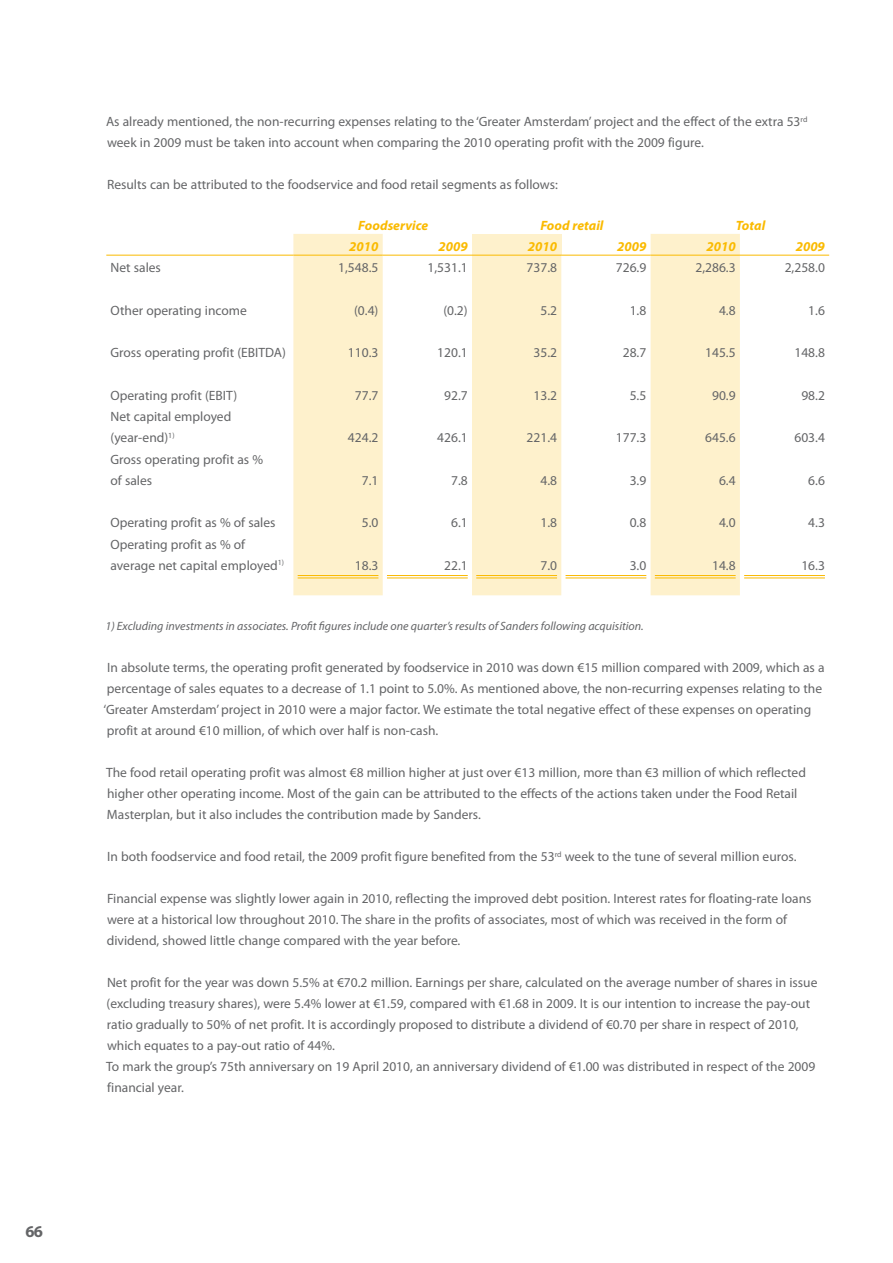
<style>
.page{position:relative;width:893px;height:1263px;background:#fff}
.page>*{position:absolute;margin:0;border:0;box-sizing:border-box;transform-origin:0 0}
.t1{font:700 16.5px "Myriad Pro";color:#646567}
.t2{font:13.5px/21px "Myriad Pro";color:#646567}
.t3{font:italic 700 13.5px "Myriad Pro";color:#faba00}
.t4{font:italic 12px "Myriad Pro";color:#646567}
</style>
<div class="page">
<svg style="left:293px;top:234px;width:447px;height:361px;fill:#fef1cc"></svg>
<div style="left:472px;top:234px;width:89px;height:21px;background:#fef1cc"></div>
<hr style="left:106px;top:255px;width:187px;height:1px;background:#faba00">
<hr style="left:561px;top:255px;width:90px;height:1px;background:#faba00">
<hr style="left:651px;top:255px;width:89px;height:1px;background:#faba00">
<hr style="left:740px;top:255px;width:89px;height:1px;background:#faba00">
<hr style="left:293px;top:255px;width:90px;height:1px;background:#faba00">
<hr style="left:383px;top:255px;width:89px;height:1px;background:#faba00">
<hr style="left:472px;top:255px;width:89px;height:1px;background:#faba00">
<hr style="left:298px;top:578px;width:80px;height:1px;background:#faba00">
<hr style="left:298px;top:575px;width:80px;height:1px;background:#faba00">
<hr style="left:387px;top:578px;width:81px;height:1px;background:#faba00">
<hr style="left:387px;top:575px;width:81px;height:1px;background:#faba00">
<hr style="left:476px;top:578px;width:81px;height:1px;background:#faba00">
<hr style="left:476px;top:575px;width:81px;height:1px;background:#faba00">
<hr style="left:566px;top:578px;width:80px;height:1px;background:#faba00">
<hr style="left:566px;top:575px;width:80px;height:1px;background:#faba00">
<hr style="left:655px;top:578px;width:81px;height:1px;background:#faba00">
<hr style="left:655px;top:575px;width:81px;height:1px;background:#faba00">
<hr style="left:744px;top:578px;width:81px;height:1px;background:#faba00">
<hr style="left:744px;top:575px;width:81px;height:1px;background:#faba00">
<p class="t1" style="left:26px;top:1221px;width:19px">66</p>
<p class="t2" style="left:106px;top:111px;width:703px">As already mentioned, the non-recurring expenses relating to the ‘Greater Amsterdam’ project and the effect of the extra 53<sup>rd </sup>week in 2009 must be taken into account when comparing the 2010 operating profit with the 2009 figure.</p>
<p class="t2" style="left:107px;top:174px;width:452px">Results can be attributed to the foodservice and food retail segments as follows:</p>
<p class="t3" style="left:358px;top:216px;width:72px">Foodservice</p>
<p class="t3" style="left:540px;top:216px;width:65px">Food retail</p>
<p class="t3" style="left:736px;top:216px;width:31px">Total</p>
<p class="t3" style="left:349px;top:238px;width:31px">2010</p>
<p class="t3" style="left:438px;top:238px;width:31px">2009</p>
<p class="t3" style="left:528px;top:238px;width:31px">2010</p>
<p class="t3" style="left:617px;top:238px;width:31px">2009</p>
<p class="t3" style="left:706px;top:238px;width:31px">2010</p>
<p class="t3" style="left:796px;top:238px;width:31px">2009</p>
<p class="t2" style="left:111px;top:257px;width:52px">Net sales</p>
<p class="t2" style="left:338px;top:257px;width:42px">1,548.5</p>
<p class="t2" style="left:427px;top:257px;width:42px">1,531.1</p>
<p class="t2" style="left:527px;top:257px;width:32px">737.8</p>
<p class="t2" style="left:616px;top:257px;width:32px">726.9</p>
<p class="t2" style="left:695px;top:257px;width:42px">2,286.3</p>
<p class="t2" style="left:785px;top:257px;width:42px">2,258.0</p>
<p class="t2" style="left:111px;top:299px;width:138px">Other operating income</p>
<p class="t2" style="left:354px;top:299px;width:26px">(0.4)</p>
<p class="t2" style="left:443px;top:299px;width:26px">(0.2)</p>
<p class="t2" style="left:540px;top:299px;width:18px">5.2</p>
<p class="t2" style="left:630px;top:299px;width:18px">1.8</p>
<p class="t2" style="left:719px;top:299px;width:18px">4.8</p>
<p class="t2" style="left:808px;top:299px;width:18px">1.6</p>
<p class="t2" style="left:111px;top:342px;width:177px">Gross operating profit (EBITDA)</p>
<p class="t2" style="left:348px;top:342px;width:32px">110.3</p>
<p class="t2" style="left:437px;top:342px;width:32px">120.1</p>
<p class="t2" style="left:533px;top:342px;width:25px">35.2</p>
<p class="t2" style="left:623px;top:342px;width:25px">28.7</p>
<p class="t2" style="left:705px;top:342px;width:32px">145.5</p>
<p class="t2" style="left:794px;top:342px;width:32px">148.8</p>
<p class="t2" style="left:111px;top:384px;width:128px">Operating profit (EBIT)</p>
<p class="t2" style="left:355px;top:384px;width:25px">77.7</p>
<p class="t2" style="left:444px;top:384px;width:25px">92.7</p>
<p class="t2" style="left:533px;top:384px;width:25px">13.2</p>
<p class="t2" style="left:630px;top:384px;width:18px">5.5</p>
<p class="t2" style="left:712px;top:384px;width:25px">90.9</p>
<p class="t2" style="left:801px;top:384px;width:25px">98.2</p>
<p class="t2" style="left:111px;top:406px;width:122px">Net capital employed (year-end)<sup>1)</sup></p>
<p class="t2" style="left:348px;top:427px;width:32px">424.2</p>
<p class="t2" style="left:437px;top:427px;width:32px">426.1</p>
<p class="t2" style="left:527px;top:427px;width:32px">221.4</p>
<p class="t2" style="left:616px;top:427px;width:32px">177.3</p>
<p class="t2" style="left:705px;top:427px;width:32px">645.6</p>
<p class="t2" style="left:794px;top:427px;width:32px">603.4</p>
<p class="t2" style="left:111px;top:448px;width:154px">Gross operating profit as % of sales</p>
<p class="t2" style="left:362px;top:469px;width:18px">7.1</p>
<p class="t2" style="left:451px;top:469px;width:18px">7.8</p>
<p class="t2" style="left:540px;top:469px;width:18px">4.8</p>
<p class="t2" style="left:630px;top:469px;width:18px">3.9</p>
<p class="t2" style="left:719px;top:469px;width:18px">6.4</p>
<p class="t2" style="left:808px;top:469px;width:18px">6.6</p>
<p class="t2" style="left:111px;top:512px;width:166px">Operating profit as % of sales</p>
<p class="t2" style="left:362px;top:512px;width:18px">5.0</p>
<p class="t2" style="left:451px;top:512px;width:18px">6.1</p>
<p class="t2" style="left:540px;top:512px;width:18px">1.8</p>
<p class="t2" style="left:630px;top:512px;width:18px">0.8</p>
<p class="t2" style="left:719px;top:512px;width:18px">4.0</p>
<p class="t2" style="left:808px;top:512px;width:18px">4.3</p>
<p class="t2" style="left:111px;top:533px;width:175px">Operating profit as % of average net capital employed<sup>1)</sup></p>
<p class="t2" style="left:355px;top:555px;width:25px">18.3</p>
<p class="t2" style="left:444px;top:555px;width:25px">22.1</p>
<p class="t2" style="left:540px;top:555px;width:18px">7.0</p>
<p class="t2" style="left:630px;top:555px;width:18px">3.0</p>
<p class="t2" style="left:712px;top:555px;width:25px">14.8</p>
<p class="t2" style="left:801px;top:555px;width:25px">16.3</p>
<p class="t4" style="left:105px;top:619px;width:540px">1) Excluding investments in associates. Profit figures include one quarter’s results of Sanders following acquisition.</p>
<p class="t2" style="left:104px;top:657px;width:722px">In absolute terms, the operating profit generated by foodservice in 2010 was down €15 million compared with 2009, which as a percentage of sales equates to a decrease of 1.1 point to 5.0%. As mentioned above, the non-recurring expenses relating to the ‘Greater Amsterdam’ project in 2010 were a major factor. We estimate the total negative effect of these expenses on operating profit at around €10 million, of which over half is non-cash.</p>
<p class="t2" style="left:106px;top:762px;width:701px">The food retail operating profit was almost €8 million higher at just over €13 million, more than €3 million of which reflected higher other operating income. Most of the gain can be attributed to the effects of the actions taken under the Food Retail<br>Masterplan, but it also includes the contribution made by Sanders.</p>
<p class="t2" style="left:107px;top:846px;width:691px">In both foodservice and food retail, the 2009 profit figure benefited from the 53<sup>rd</sup> week to the tune of several million euros.</p>
<p class="t2" style="left:107px;top:888px;width:706px">Financial expense was slightly lower again in 2010, reflecting the improved debt position. Interest rates for floating-rate loans were at a historical low throughout 2010. The share in the profits of associates, most of which was received in the form of dividend, showed little change compared with the year before.</p>
<p class="t2" style="left:106px;top:972px;width:713px">Net profit for the year was down 5.5% at €70.2 million. Earnings per share, calculated on the average number of shares in issue (excluding treasury shares), were 5.4% lower at €1.59, compared with €1.68 in 2009. It is our intention to increase the pay-out ratio gradually to 50% of net profit. It is accordingly proposed to distribute a dividend of €0.70 per share in respect of 2010, which equates to a pay-out ratio of 44%.<br>To mark the group’s 75th anniversary on 19 April 2010, an anniversary dividend of €1.00 was distributed in respect of the 2009 financial year.</p>
</div>
